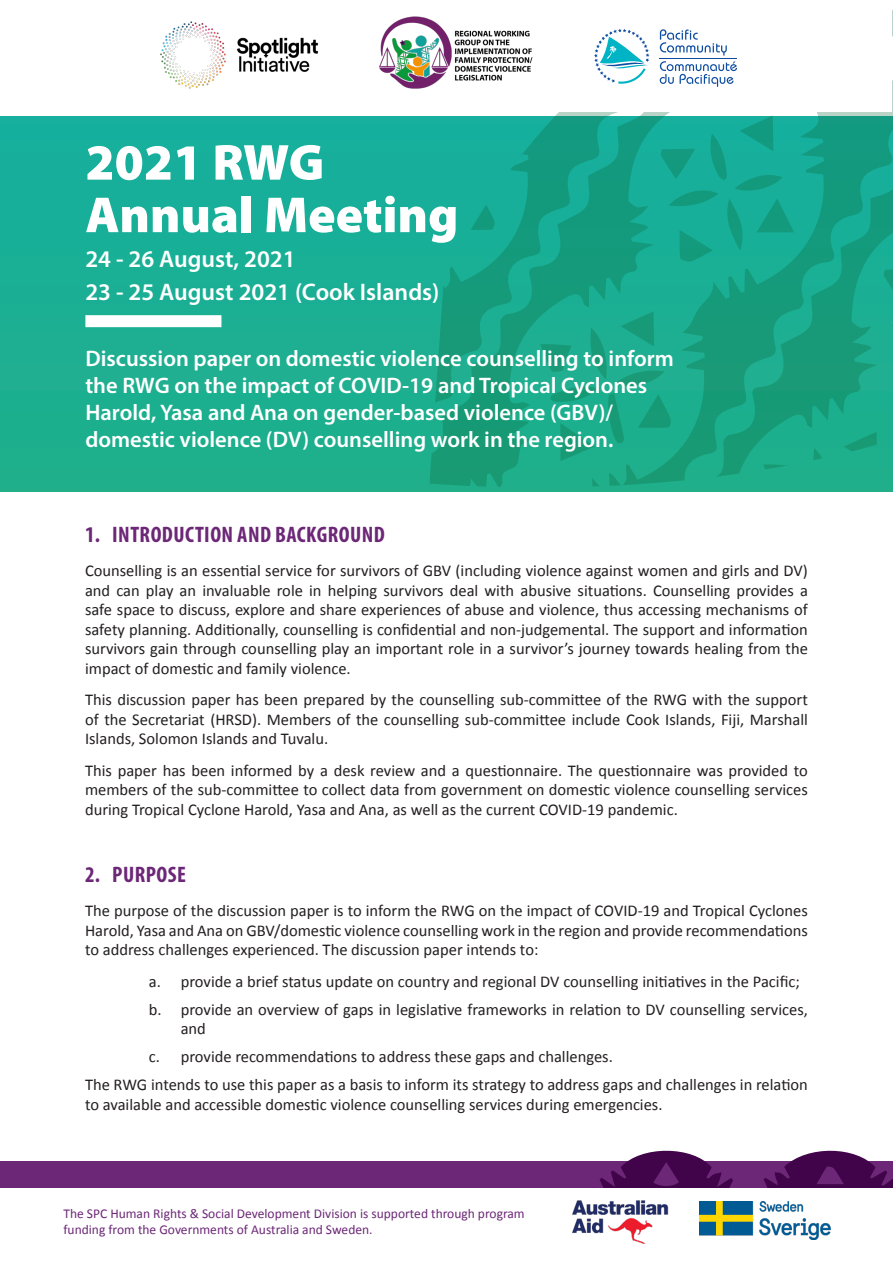
<style>
.page{position:relative;width:893px;height:1263px;background:#fff}
.page>*{position:absolute;margin:0;border:0;box-sizing:border-box;transform-origin:0 0}
.t1{font:900 51px/52.5px "Myriad Pro";color:#fff}
.t2{font:600 24px "Myriad Pro";color:#fff}
.t3{font:600 22.5px/27px "Myriad Pro";color:#fff}
.t4{font:700 condensed 22.5px "Myriad Pro";letter-spacing:.02em;color:#6c2777}
.t5{font:16.5px/19.5px "Calibri";color:#231f20;text-align:justify}
.t6{font:13.5px/16.2px "Calibri";color:#6c2777}
</style>
<div class="page">
<div style="left:0;top:116px;width:893px;height:375px;background:#1aaf95"></div>
<svg style="left:844px;top:9px;width:49px;height:483px"></svg>
<svg style="left:793px;top:112px;width:51px;height:380px"></svg>
<svg style="left:621px;top:112px;width:172px;height:380px"></svg>
<svg style="left:429px;top:112px;width:192px;height:380px"></svg>
<div style="left:85px;top:315px;width:136px;height:12px;background:#fff"></div>
<div style="left:0;top:0;width:891px;height:112px;background:#fff"></div>
<img style="left:160px;top:21px;width:159px;height:68px">
<img style="left:379px;top:16px;width:154px;height:73px">
<svg style="left:660px;top:29px;width:77px;height:58px"></svg>
<hr style="left:660px;top:58px;width:77px;height:1px;background:#0d4da1">
<svg style="left:594px;top:28px;width:56px;height:56px"></svg>
<div style="left:0;top:1161px;width:893px;height:36px;background:#6c2777"></div>
<svg style="left:587px;top:1150px;width:306px;height:39px"></svg>
<div style="left:0;top:1189px;width:893px;height:74px;background:#fff"></div>
<img style="left:572px;top:1200px;width:97px;height:43px">
<img style="left:699px;top:1202px;width:132px;height:38px">
<p class="t1" style="left:85px;top:137px;width:375px">2021 RWG<br>Annual Meeting</p>
<p class="t2" style="left:85px;top:244px;width:212px">24 - 26 August, 2021</p>
<p class="t2" style="left:85px;top:277px;width:356px">23 - 25 August 2021 (Cook Islands)</p>
<p class="t3" style="left:85px;top:344px;width:590px">Discussion paper on domestic violence counselling to inform the RWG on the impact of COVID-19 and Tropical Cyclones Harold, Yasa and Ana on gender-based violence (GBV)/ domestic violence (DV) counselling work in the region.</p>
<p class="t4" style="left:85px;top:520px;width:301px">1. INTRODUCTION AND BACKGROUND</p>
<p class="t5" style="left:85px;top:561px;width:724px">Counselling is an essential service for survivors of GBV (including violence against women and girls and DV) and can play an invaluable role in helping survivors deal with abusive situations. Counselling provides a safe space to discuss, explore and share experiences of abuse and violence, thus accessing mechanisms of safety planning. Additionally, counselling is confidential and non-judgemental. The support and information survivors gain through counselling play an important role in a survivor’s journey towards healing from the impact of domestic and family violence.</p>
<p class="t5" style="left:85px;top:690px;width:724px">This discussion paper has been prepared by the counselling sub-committee of the RWG with the support of the Secretariat (HRSD). Members of the counselling sub-committee include Cook Islands, Fiji, Marshall Islands, Solomon Islands and Tuvalu.</p>
<p class="t5" style="left:85px;top:760px;width:724px">This paper has been informed by a desk review and a questionnaire. The questionnaire was provided to members of the sub-committee to collect data from government on domestic violence counselling services during Tropical Cyclone Harold, Yasa and Ana, as well as the current COVID-19 pandemic.</p>
<p class="t4" style="left:85px;top:860px;width:102px">2. PURPOSE</p>
<p class="t5" style="left:85px;top:901px;width:724px">The purpose of the discussion paper is to inform the RWG on the impact of COVID-19 and Tropical Cyclones Harold, Yasa and Ana on GBV/domestic violence counselling work in the region and provide recommendations to address challenges experienced. The discussion paper intends to:</p>
<p class="t5" style="left:149px;top:971px;width:652px">a. provide a brief status update on country and regional DV counselling initiatives in the Pacific;</p>
<p class="t5" style="left:181px;top:999px;width:629px;text-indent:-32px">b. provide an overview of gaps in legislative frameworks in relation to DV counselling services, and</p>
<p class="t5" style="left:149px;top:1047px;width:465px">c. provide recommendations to address these gaps and challenges.</p>
<p class="t5" style="left:85px;top:1075px;width:724px">The RWG intends to use this paper as a basis to inform its strategy to address gaps and challenges in relation to available and accessible domestic violence counselling services during emergencies.</p>
<p class="t6" style="left:63px;top:1205px;width:463px">The SPC Human Rights &amp; Social Development Division is supported through program funding from the Governments of Australia and Sweden.</p>
</div>
